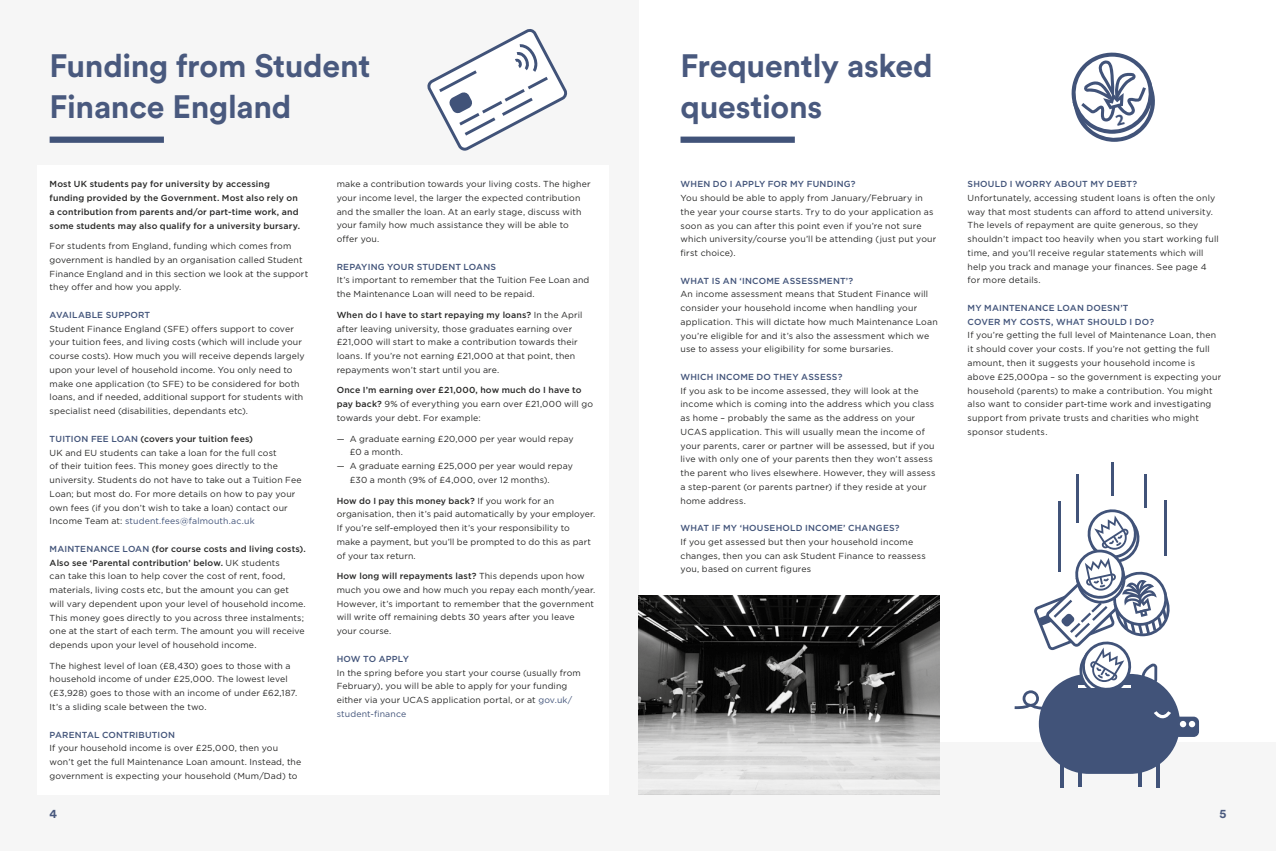
<style>
.page{position:relative;width:1276px;height:851px;background:#fff}
.page>*{position:absolute;margin:0;border:0;box-sizing:border-box;transform-origin:0 0}
.t1{font:700 32px/41.2px "Circular Std";letter-spacing:-.01em;color:#49597e}
.t2{font:700 12.5px "Circular Std";color:#49597e}
.t3{font:8.75px/13.8px "Gotham";letter-spacing:.015em;color:#282827}
.t4{font:500 8.75px/13.8px "Gotham";letter-spacing:.02em;color:#415379}
.t5{font:500 8.75px/13.8px "Gotham";letter-spacing:.02em;color:#282827}
.s1{font-weight:500;color:#415379}
.s2{font-weight:500}
.s3{color:#415379}
</style>
<div class="page">
<div style="left:634px;top:742px;width:642px;height:108px;background:#f6f6f6"></div>
<div style="left:0;top:0;width:638px;height:850px;background:#f6f6f6"></div>
<div style="left:37px;top:165px;width:572px;height:629px;background:#fff"></div>
<div style="left:50px;top:136px;width:114px;height:7px;background:#415379"></div>
<svg style="left:427px;top:29px;width:141px;height:122px"></svg>
<div style="left:680px;top:136px;width:115px;height:7px;background:#415379"></div>
<img style="left:638px;top:595px;width:301px;height:148px">
<svg style="left:638px;top:743px;width:301px;height:51px;fill:#e3e3e3"></svg>
<hr style="left:1138px;top:771px;width:3px;height:16px;background:#415379">
<div style="left:1039px;top:673px;width:141px;height:100px;background:#415379;border-radius:50px"></div>
<hr style="left:1156px;top:763px;width:3px;height:24px;background:#415379">
<hr style="left:1078px;top:771px;width:3px;height:16px;background:#415379">
<hr style="left:1060px;top:763px;width:4px;height:24px;background:#415379">
<div style="left:1173px;top:716px;width:26px;height:20px;background:#415379;border-radius:5px"></div>
<svg style="left:1179px;top:720px;width:7px;height:7px"></svg>
<svg style="left:1188px;top:720px;width:7px;height:7px"></svg>
<svg style="left:1014px;top:506px;width:158px;height:212px"></svg>
<hr style="left:1164px;top:500px;width:2px;height:55px;background:#415379">
<hr style="left:1058px;top:501px;width:3px;height:70px;background:#415379">
<hr style="left:1076px;top:474px;width:2px;height:48px;background:#415379">
<hr style="left:1111px;top:462px;width:3px;height:34px;background:#415379">
<hr style="left:1144px;top:474px;width:3px;height:33px;background:#415379">
<svg style="left:1071px;top:52px;width:84px;height:90px"></svg>
<h1 class="t1" style="left:50px;top:45px;width:322px">Funding from Student<br>Finance England</h1>
<p class="t5" style="left:50px;top:177px;width:252px">Most UK students pay for university by accessing funding provided by the Government. Most also rely on a contribution from parents and/or part-time work, and some students may also qualify for a university bursary.</p>
<p class="t3" style="left:50px;top:239px;width:260px">For students from England, funding which comes from government is handled by an organisation called Student Finance England and in this section we look at the support they offer and how you apply.</p>
<p class="t4" style="left:50px;top:308px;width:102px">AVAILABLE SUPPORT</p>
<p class="t3" style="left:50px;top:321px;width:257px">Student Finance England (SFE) offers support to cover your tuition fees, and living costs (which will include your course costs). How much you will receive depends largely upon your level of household income. You only need to make one application (to SFE) to be considered for both loans, and if needed, additional support for students with specialist need (disabilities, dependants etc).</p>
<p class="t3" style="left:50px;top:431px;width:253px"><span class="s1">TUITION FEE LOAN</span> <span class="s2">(covers your tuition fees)<br></span>UK and EU students can take a loan for the full cost<br>of their tuition fees. This money goes directly to the university. Students do not have to take out a Tuition Fee Loan; but most do. For more details on how to pay your own fees (if you don’t wish to take a loan) contact our Income Team at: <span class="s3">student.fees@falmouth.ac.uk</span></p>
<p class="t3" style="left:50px;top:541px;width:258px"><span class="s1">MAINTENANCE LOAN</span> <span class="s2">(for course costs and living costs).<br>Also see ‘Parental contribution’ below.</span> UK students<br>can take this loan to help cover the cost of rent, food, materials, living costs etc, but the amount you can get<br>will vary dependent upon your level of household income.<br>This money goes directly to you across three instalments; one at the start of each term. The amount you will receive depends upon your level of household income.</p>
<p class="t3" style="left:50px;top:658px;width:249px">The highest level of loan (£8,430) goes to those with a household income of under £25,000. The lowest level (£3,928) goes to those with an income of under £62,187.<br>It’s a sliding scale between the two.</p>
<p class="t4" style="left:50px;top:727px;width:127px">PARENTAL CONTRIBUTION</p>
<p class="t3" style="left:50px;top:741px;width:253px">If your household income is over £25,000, then you won’t get the full Maintenance Loan amount. Instead, the government is expecting your household (Mum/Dad) to</p>
<p class="t3" style="left:337px;top:177px;width:255px">make a contribution towards your living costs. The higher your income level, the larger the expected contribution and the smaller the loan. At an early stage, discuss with your family how much assistance they will be able to offer you.</p>
<p class="t4" style="left:337px;top:259px;width:161px">REPAYING YOUR STUDENT LOANS</p>
<p class="t3" style="left:337px;top:273px;width:254px">It’s important to remember that the Tuition Fee Loan and the Maintenance Loan will need to be repaid.</p>
<p class="t3" style="left:337px;top:307px;width:247px"><span class="s2">When do I have to start repaying my loans?</span> In the April after leaving university, those graduates earning over £21,000 will start to make a contribution towards their loans. If you’re not earning £21,000 at that point, then repayments won’t start until you are.</p>
<p class="t3" style="left:337px;top:383px;width:258px"><span class="s2">Once I’m earning over £21,000, how much do I have to pay back?</span> 9% of everything you earn over £21,000 will go towards your debt. For example:</p>
<p class="t3" style="left:350px;top:431px;width:225px;text-indent:-13px">— A graduate earning £20,000 per year would repay £0 a month.</p>
<p class="t3" style="left:350px;top:459px;width:225px;text-indent:-13px">— A graduate earning £25,000 per year would repay £30 a month (9% of £4,000, over 12 months).</p>
<p class="t3" style="left:337px;top:493px;width:260px"><span class="s2">How do I pay this money back?</span> If you work for an organisation, then it’s paid automatically by your employer.<br>If you’re self-employed then it’s your responsibility to make a payment, but you’ll be prompted to do this as part of your tax return.</p>
<p class="t3" style="left:337px;top:569px;width:260px"><span class="s2">How long will repayments last?</span> This depends upon how much you owe and how much you repay each month/year.<br>However, it’s important to remember that the government will write off remaining debts 30 years after you leave your course.</p>
<p class="t4" style="left:337px;top:651px;width:74px">HOW TO APPLY</p>
<p class="t3" style="left:337px;top:665px;width:246px">In the spring before you start your course (usually from February), you will be able to apply for your funding either via your UCAS application portal, or at <span class="s3">gov.uk/ student-finance</span></p>
<h1 class="t1" style="left:680px;top:45px;width:254px">Frequently asked questions</h1>
<p class="t4" style="left:680px;top:177px;width:177px">WHEN DO I APPLY FOR MY FUNDING?</p>
<p class="t3" style="left:680px;top:191px;width:257px">You should be able to apply from January/February in the year your course starts. Try to do your application as soon as you can after this point even if you’re not sure which university/course you’ll be attending (just put your first choice).</p>
<p class="t4" style="left:680px;top:273px;width:174px">WHAT IS AN ‘INCOME ASSESSMENT’?</p>
<p class="t3" style="left:680px;top:287px;width:259px">An income assessment means that Student Finance will consider your household income when handling your application. This will dictate how much Maintenance Loan you’re eligible for and it’s also the assessment which we use to assess your eligibility for some bursaries.</p>
<p class="t4" style="left:680px;top:369px;width:163px">WHICH INCOME DO THEY ASSESS?</p>
<p class="t3" style="left:680px;top:383px;width:256px">If you ask to be income assessed, they will look at the income which is coming into the address which you class as home – probably the same as the address on your UCAS application. This will usually mean the income of your parents, carer or partner will be assessed, but if you live with only one of your parents then they won’t assess the parent who lives elsewhere. However, they will assess a step-parent (or parents partner) if they reside at your home address.</p>
<p class="t4" style="left:680px;top:521px;width:221px">WHAT IF MY ‘HOUSEHOLD INCOME’ CHANGES?</p>
<p class="t3" style="left:680px;top:534px;width:247px">If you get assessed but then your household income changes, then you can ask Student Finance to reassess you, based on current figures</p>
<p class="t4" style="left:967px;top:177px;width:171px">SHOULD I WORRY ABOUT MY DEBT?</p>
<p class="t3" style="left:967px;top:191px;width:253px">Unfortunately, accessing student loans is often the only way that most students can afford to attend university.<br>The levels of repayment are quite generous, so they shouldn’t impact too heavily when you start working full time, and you’ll receive regular statements which will help you track and manage your finances. See page 4 for more details.</p>
<p class="t4" style="left:967px;top:301px;width:188px">MY MAINTENANCE LOAN DOESN’T<br>COVER MY COSTS, WHAT SHOULD I DO?</p>
<p class="t3" style="left:967px;top:328px;width:255px">If you’re getting the full level of Maintenance Loan, then it should cover your costs. If you’re not getting the full amount, then it suggests your household income is above £25,000pa – so the government is expecting your household (parents) to make a contribution. You might also want to consider part-time work and investigating support from private trusts and charities who might sponsor students.</p>
<h2 class="t2" style="left:50px;top:805px;width:9px">4</h2>
<h2 class="t2" style="left:1219px;top:805px;width:8px">5</h2>
</div>
